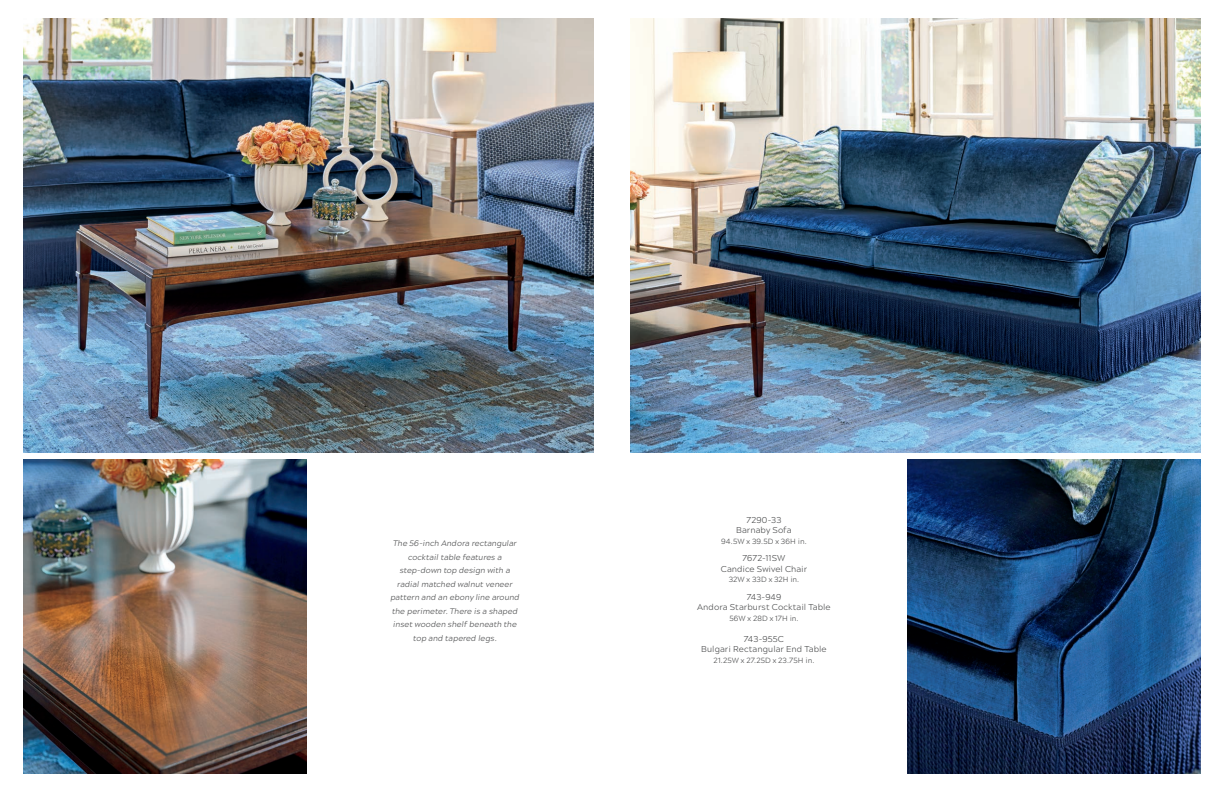
<style>
.page{position:relative;width:1224px;height:792px;background:#fff}
.page>*{position:absolute;margin:0;border:0;box-sizing:border-box;transform-origin:0 0}
.Zanzibar_Viz_Index_Headers{font:300 8.5px "Acherus Grotesque";letter-spacing:.005em;color:#454647}
.Zanzibar_Italic_Descriptive_Copy{font:italic 300 8px/13.5px "Acherus Grotesque";letter-spacing:.005em;color:#454647;text-align:center}
.Zanzibar_1st_Line_Body_Copy{font:300 7.5px "Acherus Grotesque";letter-spacing:.015em;color:#454647}
</style>
<div class="page">
<img style="left:23px;top:18px;width:571px;height:434px">
<img style="left:630px;top:18px;width:570px;height:434px">
<img style="left:23px;top:459px;width:283px;height:315px">
<img style="left:907px;top:459px;width:293px;height:315px">
<p class="Zanzibar_Italic_Descriptive_Copy" style="left:393px;top:536px;width:125px">The 56-inch Andora rectangular cocktail table features a</p>
<p class="Zanzibar_Italic_Descriptive_Copy" style="left:390px;top:563px;width:131px">step-down top design with a radial matched walnut veneer pattern and an ebony line around the perimeter. There is a shaped inset wooden shelf beneath the top and tapered legs.</p>
<p class="Zanzibar_Viz_Index_Headers" style="left:747px;top:513px;width:36px">7290-33</p>
<p class="Zanzibar_Viz_Index_Headers" style="left:736px;top:523px;width:57px">Barnaby Sofa</p>
<p class="Zanzibar_1st_Line_Body_Copy" style="left:721px;top:535px;width:87px">94.5W x 39.5D x 36H in.</p>
<p class="Zanzibar_Viz_Index_Headers" style="left:743px;top:551px;width:44px">7672-11SW</p>
<p class="Zanzibar_Viz_Index_Headers" style="left:721px;top:562px;width:88px">Candice Swivel Chair</p>
<p class="Zanzibar_1st_Line_Body_Copy" style="left:729px;top:573px;width:72px">32W x 33D x 32H in.</p>
<p class="Zanzibar_Viz_Index_Headers" style="left:747px;top:590px;width:36px">743-949</p>
<p class="Zanzibar_Viz_Index_Headers" style="left:697px;top:600px;width:135px">Andora Starburst Cocktail Table</p>
<p class="Zanzibar_1st_Line_Body_Copy" style="left:729px;top:612px;width:71px">56W x 28D x 17H in.</p>
<p class="Zanzibar_Viz_Index_Headers" style="left:744px;top:632px;width:42px">743-955C</p>
<p class="Zanzibar_Viz_Index_Headers" style="left:701px;top:642px;width:127px">Bulgari Rectangular End Table</p>
<p class="Zanzibar_1st_Line_Body_Copy" style="left:714px;top:654px;width:102px">21.25W x 27.25D x 23.75H in.</p>
</div>
